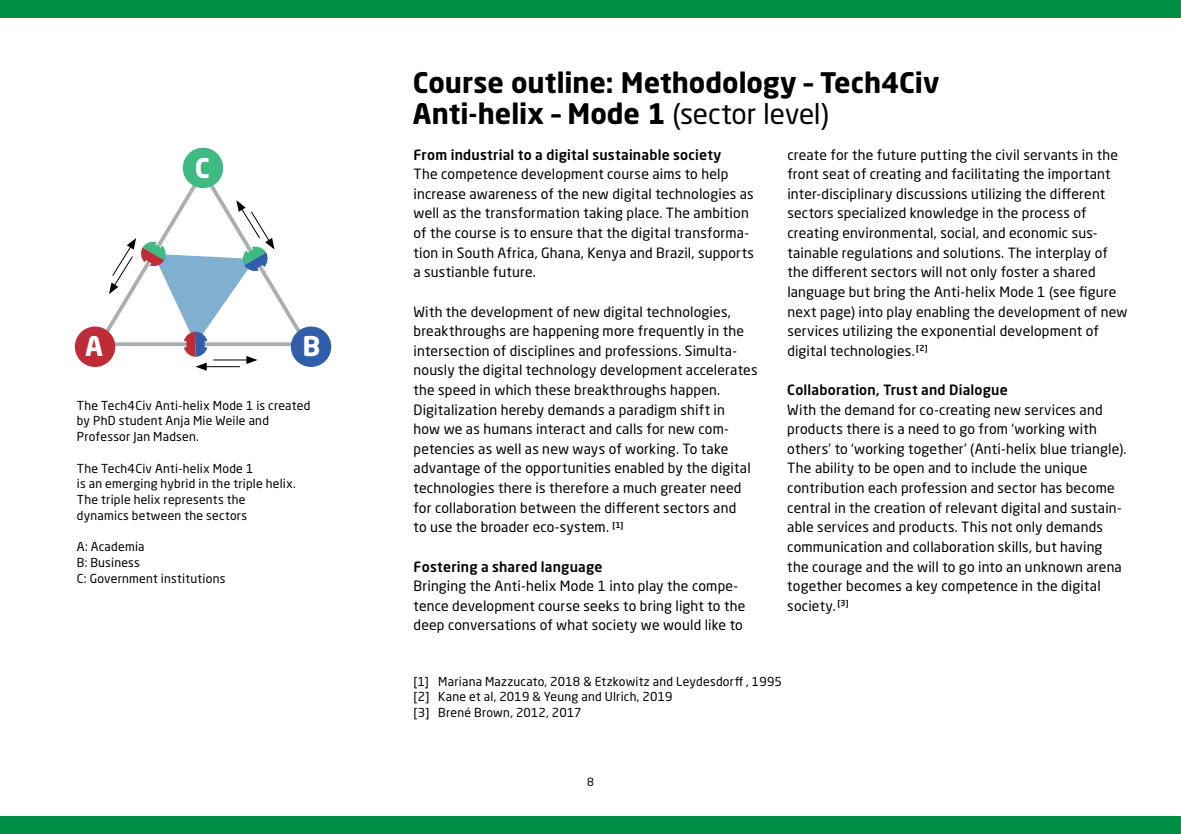
<style>
.page{position:relative;width:1181px;height:834px;background:#fff}
.page>*{position:absolute;margin:0;border:0;box-sizing:border-box;transform-origin:0 0}
.t1{font:700 28px/30.1px "Neo Sans Pro";color:#000}
.t2{font:700 26.78px "Neo Sans Pro";color:#fff}
.t3{font:14px/19.6px "Neo Sans Pro";letter-spacing:.015em;color:#000}
.t4{font:500 14px "Neo Sans Pro";letter-spacing:.015em;color:#000}
.t5{font:12.25px/15.8px "Neo Sans Pro";letter-spacing:.02em;color:#000}
.t6{font:11.2px "Neo Sans Pro";color:#000}
.s1{font-weight:400}
</style>
<div class="page">
<svg style="left:106px;top:166px;width:194px;height:182px"></svg>
<div style="left:75px;top:326px;width:40px;height:41px;background:#bf2b37;border-radius:50%"></div>
<div style="left:291px;top:326px;width:40px;height:41px;background:#305eab;border-radius:50%"></div>
<div style="left:183px;top:148px;width:40px;height:40px;background:#3fba82;border-radius:50%"></div>
<svg style="left:109px;top:200px;width:165px;height:170px"></svg>
<div style="left:0;top:0;width:1181px;height:17px;background:#008e42"></div>
<div style="left:0;top:816px;width:1181px;height:17px;background:#008e42"></div>
<h2 class="t2" style="left:195px;top:150px;width:17px">C</h2>
<h2 class="t2" style="left:85px;top:328px;width:19px">A</h2>
<h2 class="t2" style="left:303px;top:328px;width:19px">B</h2>
<p class="t5" style="left:77px;top:397px;width:235px">The Tech4Civ Anti-helix Mode 1 is created by PhD student Anja Mie Weile and<br>Professor Jan Madsen.</p>
<p class="t5" style="left:77px;top:460px;width:220px">The Tech4Civ Anti-helix Mode 1<br>is an emerging hybrid in the triple helix.<br>The triple helix represents the dynamics between the sectors</p>
<p class="t5" style="left:77px;top:538px;width:150px">A: Academia<br>B: Business<br>C: Government institutions</p>
<h1 class="t1" style="left:413px;top:67px;width:528px">Course outline: Methodology – Tech4Civ<br>Anti-helix – Mode 1 <span class="s1">(sector level)</span></h1>
<p class="t4" style="left:413px;top:146px;width:309px">From industrial to a digital sustainable society</p>
<p class="t3" style="left:413px;top:164px;width:342px">The competence development course aims to help increase awareness of the new digital technologies as well as the transformation taking place. The ambition of the course is to ensure that the digital transforma&shy;tion in South Africa, Ghana, Kenya and Brazil, supports a sustianble future.</p>
<p class="t3" style="left:413px;top:301px;width:345px">With the development of new digital technologies, breakthroughs are happening more frequently in the intersection of disciplines and professions. Simulta&shy;nously the digital technology development accelerates the speed in which these breakthroughs happen.<br>Digitalization hereby demands a paradigm shift in<br>how we as humans interact and calls for new com&shy;petencies as well as new ways of working. To take advantage of the opportunities enabled by the digital technologies there is therefore a much greater need for collaboration between the different sectors and<br>to use the broader eco-system. <sup>[1]</sup></p>
<p class="t4" style="left:413px;top:557px;width:190px">Fostering a shared language</p>
<p class="t3" style="left:413px;top:576px;width:333px">Bringing the Anti-helix Mode 1 into play the compe&shy;tence development course seeks to bring light to the deep conversations of what society we would like to</p>
<p class="t3" style="left:787px;top:144px;width:342px">create for the future putting the civil servants in the front seat of creating and facilitating the important inter-disciplinary discussions utilizing the different sectors specialized knowledge in the process of creating environmental, social, and economic sus&shy;tainable regulations and solutions. The interplay of the different sectors will not only foster a shared language but bring the Anti-helix Mode 1 (see figure next page) into play enabling the development of new services utilizing the exponential development of digital technologies. <sup>[2]</sup></p>
<p class="t4" style="left:787px;top:381px;width:222px">Collaboration, Trust and Dialogue</p>
<p class="t3" style="left:787px;top:399px;width:341px">With the demand for co-creating new services and products there is a need to go from ‘working with others’ to ‘working together’ (Anti-helix blue triangle).<br>The ability to be open and to include the unique contribution each profession and sector has become central in the creation of relevant digital and sustain&shy;able services and products. This not only demands communication and collaboration skills, but having the courage and the will to go into an unknown arena together becomes a key competence in the digital society. <sup>[3]</sup></p>
<p class="t5" style="left:413px;top:673px;width:370px">[1] Mariana Mazzucato, 2018 &amp; Etzkowitz and Leydesdorff , 1995 [2] Kane et al, 2019 &amp; Yeung and Ulrich, 2019<br>[3] Brené Brown, 2012, 2017</p>
<p class="t6" style="left:587px;top:775px;width:8px">8</p>
</div>
